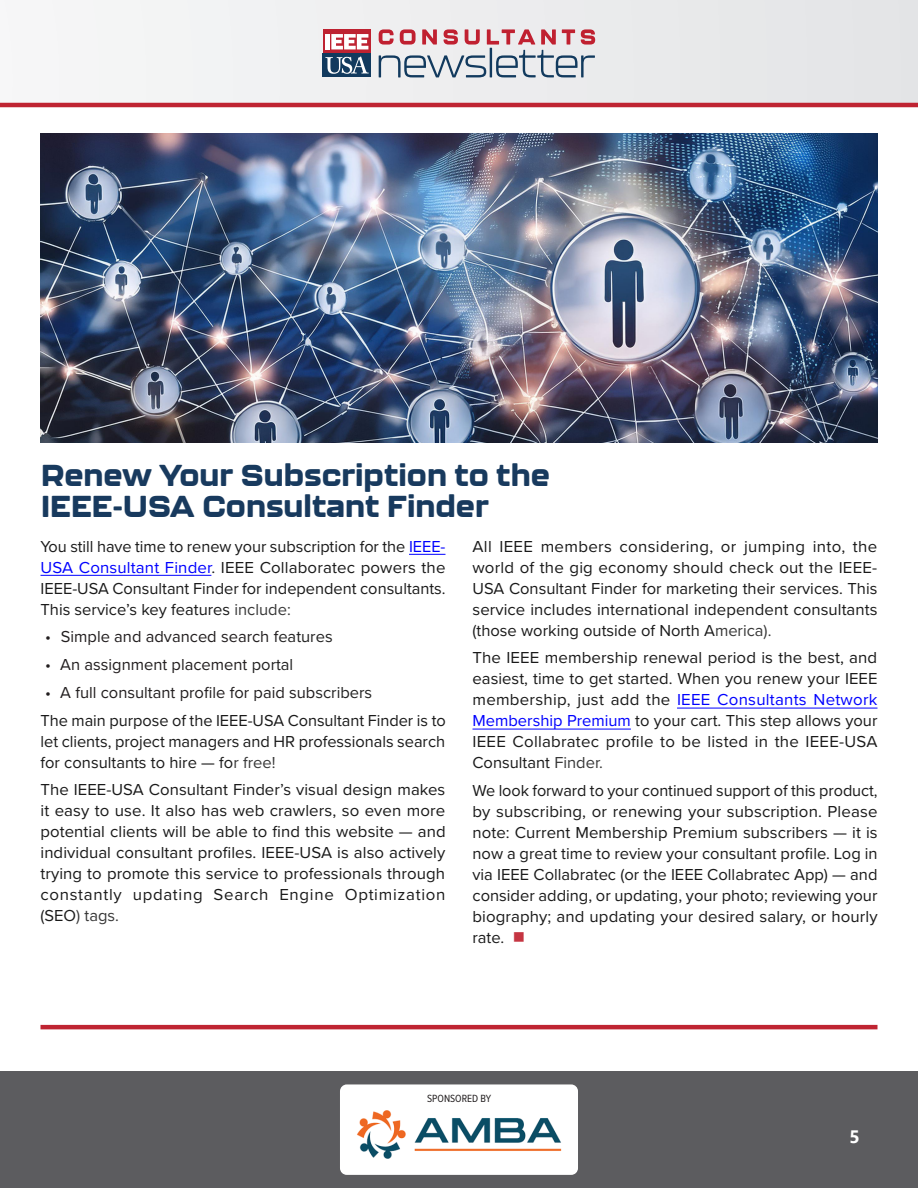
<style>
.page{position:relative;width:918px;height:1188px;background:#fff}
.page>*{position:absolute;margin:0;border:0;box-sizing:border-box;transform-origin:0 0}
.Titulus{font:800 30px/31.5px "Kallisto";color:#183a5e}
.t1{font:700 18px "Segoe UI";color:#fff}
.Paragraph{font:16.5px/21px "Proxima Nova";color:#1a1a1a;text-align:justify}
.t2{font:16.5px "Proxima Nova";color:#221e1f}
.t3{font:10.8px "Proxima Nova Cond";color:#231f20}
.s1{color:#00f}
.s2{color:#383838}
.s3{color:#222}
.s4{color:#c53542}
</style>
<div class="page">
<div style="left:0;top:0;width:918px;height:104px;background:#ededee"></div>
<div style="left:0;top:1071px;width:918px;height:117px;background:#5c5c5f"></div>
<div style="left:323px;top:29px;width:48px;height:48px;background:#be2231"></div>
<div style="left:323px;top:53px;width:48px;height:24px;background:#123a5e"></div>
<div style="left:325px;top:34px;width:5px;height:15px;background:#fff"></div>
<svg style="left:331px;top:34px;width:37px;height:15px"></svg>
<svg style="left:325px;top:56px;width:44px;height:18px"></svg>
<svg style="left:379px;top:29px;width:216px;height:48px"></svg>
<hr style="left:0;top:103px;width:918px;height:4px;background:#bf2432">
<div style="left:340px;top:1084px;width:238px;height:91px;background:#fff;border-radius:7px"></div>
<img style="left:357px;top:1110px;width:205px;height:49px">
<hr style="left:40px;top:1025px;width:838px;height:4px;background:#bf2432">
<hr style="left:409px;top:554px;width:36px;height:1px;background:#00f">
<hr style="left:40px;top:575px;width:171px;height:1px;background:#00f">
<hr style="left:677px;top:708px;width:201px;height:1px;background:#00f">
<hr style="left:472px;top:729px;width:159px;height:1px;background:#00f">
<img style="left:40px;top:134px;width:838px;height:309px">
<p class="Titulus" style="left:41px;top:458px;width:510px">Renew Your Subscription to the<br>IEEE-USA Consultant Finder</p>
<p class="Paragraph" style="left:40px;top:535px;width:407px">You still have time to renew your subscription for the <span class="s1">IEEE-USA Consultant Finder</span>. IEEE Collaboratec powers the IEEE-USA Consultant Finder for independent consultants.<br>This service’s key features <span class="s2">include:</span></p>
<p class="t2" style="left:45px;top:625px;width:289px">• Simple and advanced search f<span class="s3">eatures</span></p>
<p class="t2" style="left:45px;top:652px;width:250px">• An assignment placement <span class="s3">portal</span></p>
<p class="t2" style="left:45px;top:680px;width:329px">• A full consultant profile for paid sub<span class="s3">scribers</span></p>
<p class="Paragraph" style="left:40px;top:709px;width:407px">The main purpose of the IEEE-USA Consultant Finder is to let clients, project managers and HR professionals search for consultants to hire — fo<span class="s2">r free!</span></p>
<p class="Paragraph" style="left:40px;top:779px;width:407px">The IEEE-USA Consultant Finder’s visual design makes it easy to use. It also has web crawlers, so even more potential clients will be able to find this website — and individual consultant profiles. IEEE-USA is also actively trying to promote this service to professionals through constantly updating Search Engine Optimization (SEO<span class="s2">) tags.</span></p>
<p class="Paragraph" style="left:472px;top:535px;width:407px">All IEEE members considering, or jumping into, the world of the gig economy should check out the IEEE-USA Consultant Finder for marketing their services. This service includes international independent consultants (those working outside of North A<span class="s2">merica).</span></p>
<p class="Paragraph" style="left:472px;top:647px;width:407px">The IEEE membership renewal period is the best, and easiest, time to get started. When you renew your IEEE membership, just add the <span class="s1">IEEE Consultants Network Membership Premium</span> to your cart. This step allows your IEEE Collabratec profile to be listed in the IEEE-USA Consultant <span class="s2">Finder.</span></p>
<p class="Paragraph" style="left:472px;top:780px;width:407px">We look forward to your continued support of this product, by subscribing, or renewing your subscription. Please note: Current Membership Premium subscribers — it is now a great time to review your consultant profile. Log in via IEEE Collabratec (or the IEEE Collabratec App) — and consider adding, or updating, your photo; reviewing your biography; and updating your desired salary, or hourly rate. <span class="s4">■</span></p>
<p class="t3" style="left:427px;top:1090px;width:66px">SPONSORED BY</p>
<p class="t1" style="left:850px;top:1119px;width:12px">5</p>
</div>
